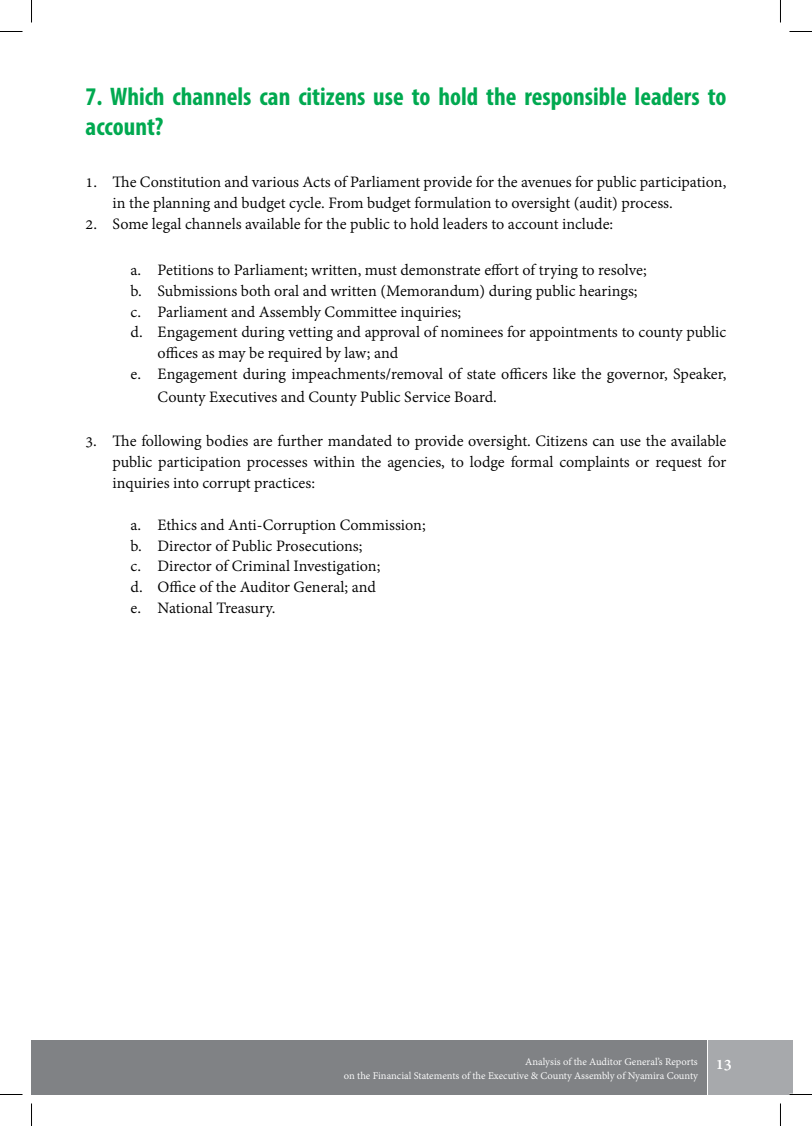
<style>
.page{position:relative;width:812px;height:1126px;background:#fff}
.page>*{position:absolute;margin:0;border:0;box-sizing:border-box;transform-origin:0 0}
.t1{font:700 condensed 25.5px/30.6px "Myriad Pro";color:#00a950}
.t2{font:17.25px/20.7px "Adobe Gurmukhi";color:#000}
.t3{font:11.25px/14.5px "Adobe Gurmukhi";color:#fff}
.s1{font-weight:700;font-size:18px}
</style>
<div class="page">
<div style="left:32px;top:1040px;width:676px;height:54px;background:#808285"></div>
<div style="left:707px;top:1040px;width:73px;height:54px;background:#a7a9ac"></div>
<hr style="left:706px;top:1040px;width:1px;height:54px;background:#fff">
<div style="left:780px;top:1040px;width:13px;height:54px;background:#a7a9ac"></div>
<svg style="left:0;top:31px;width:22px;height:1px"></svg>
<svg style="left:789px;top:31px;width:22px;height:1px"></svg>
<svg style="left:0;top:1094px;width:22px;height:1px"></svg>
<svg style="left:789px;top:1094px;width:22px;height:1px"></svg>
<svg style="left:31px;top:0;width:1px;height:22px"></svg>
<svg style="left:31px;top:1103px;width:1px;height:23px"></svg>
<svg style="left:780px;top:0;width:1px;height:22px"></svg>
<svg style="left:780px;top:1103px;width:1px;height:23px"></svg>
<p class="t1" style="left:86px;top:80px;width:642px">7. Which channels can citizens use to hold the responsible leaders to account?</p>
<p class="t2" style="left:112px;top:172px;width:615px;text-indent:-27px">1. The Constitution and various Acts of Parliament provide for the avenues for public participation, in the planning and budget cycle. From budget formulation to oversight (audit) process.</p>
<p class="t2" style="left:86px;top:214px;width:529px">2. Some legal channels available for the public to hold leaders to account include:</p>
<p class="t2" style="left:130px;top:260px;width:517px">a. Petitions to Parliament; written, must demonstrate effort of trying to resolve;</p>
<p class="t2" style="left:130px;top:281px;width:508px">b. Submissions both oral and written (Memorandum) during public hearings;</p>
<p class="t2" style="left:130px;top:302px;width:332px">c. Parliament and Assembly Committee inquiries;</p>
<p class="t2" style="left:130px;top:322px;width:597px">d. Engagement during vetting and approval of nominees for appointments to county public</p>
<p class="t2" style="left:157px;top:343px;width:242px">offices as may be required by law; and</p>
<p class="t2" style="left:130px;top:364px;width:597px">e. Engagement during impeachments/removal of state officers like the governor, Speaker,</p>
<p class="t2" style="left:157px;top:387px;width:341px">County Executives and County Public Service Board.</p>
<p class="t2" style="left:112px;top:431px;width:615px;text-align:justify;text-indent:-27px">3. The following bodies are further mandated to provide oversight. Citizens can use the available public participation processes within the agencies, to lodge formal complaints or request for inquiries into corrupt practices:</p>
<p class="t2" style="left:130px;top:515px;width:296px">a. Ethics and Anti-Corruption Commission; b. Director of Public Prosecutions;<br>c. Director of Criminal Investigation;<br>d. Office of the Auditor General; and<br>e. National Treasury.</p>
<p class="t3" style="left:344px;top:1055px;width:389px;text-indent:181px">Analysis of the Auditor General’s Reports <span class="s1">13 </span>on the Financial Statements of the Executive &amp; County Assembly of Nyamira County</p>
</div>
